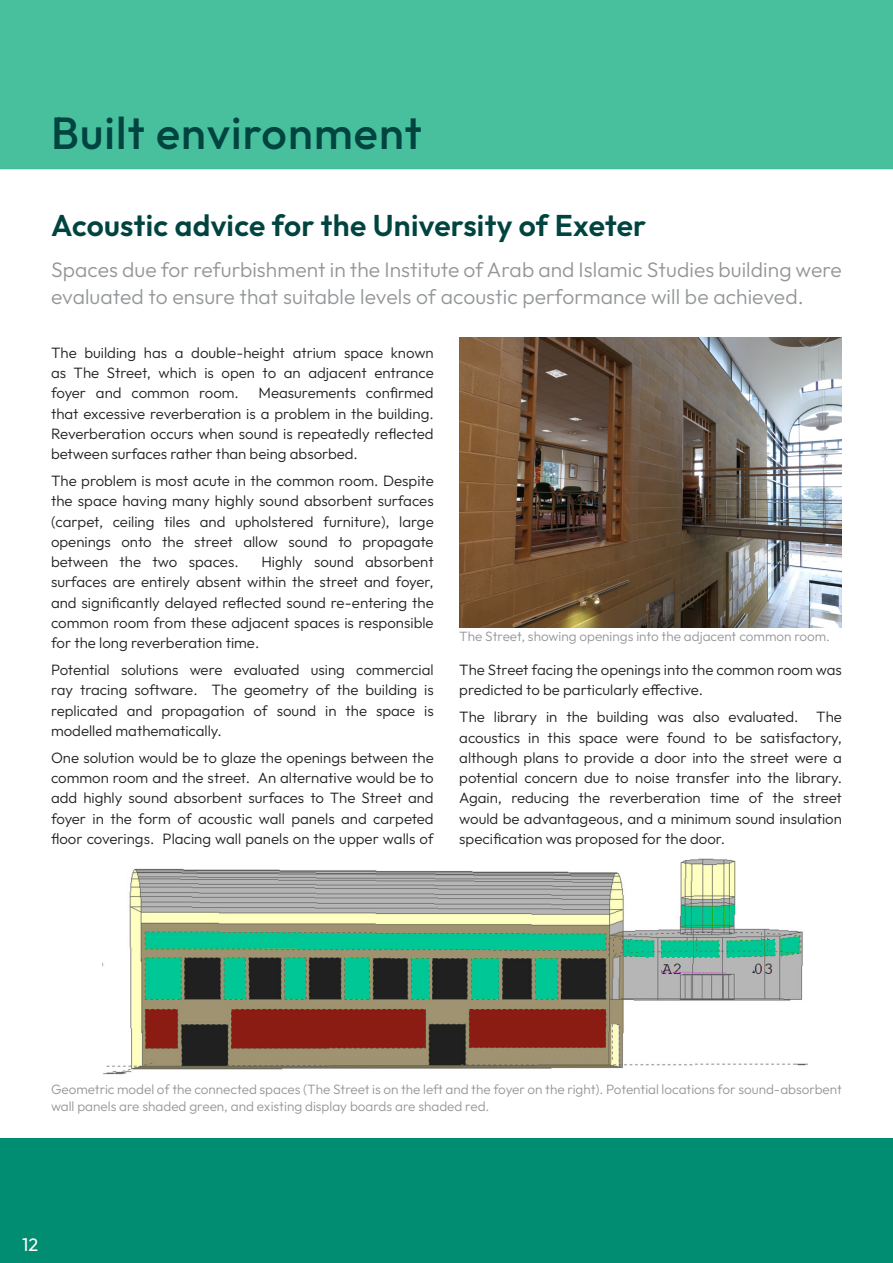
<style>
.page{position:relative;width:893px;height:1263px;background:#fff}
.page>*{position:absolute;margin:0;border:0;box-sizing:border-box;transform-origin:0 0}
.Heading1{font:500 45px "Outfit";letter-spacing:.025em;color:#004440}
.Heading2{font:600 30px "Outfit";letter-spacing:.01em;color:#004440}
.Intro_caption{font:300 21px/27px "Outfit";letter-spacing:.005em;color:#939698}
.t1{font:18px "Outfit";color:#fff}
.Body1{font:300 15px/20.2px "Outfit";color:#231f20;text-align:justify}
.t2{font:300 13.5px/16.8px "Outfit";color:#939698}
</style>
<div class="page">
<div style="left:0;top:0;width:893px;height:169px;background:#48bf9d"></div>
<div style="left:0;top:1138px;width:893px;height:125px;background:#008d71"></div>
<img style="left:102px;top:858px;width:705px;height:217px">
<img style="left:459px;top:338px;width:383px;height:289px">
<p class="Heading1" style="left:51px;top:107px;width:372px">Built environment</p>
<p class="Heading2" style="left:51px;top:209px;width:597px">Acoustic advice for the University of Exeter</p>
<p class="Intro_caption" style="left:51px;top:256px;width:792px">Spaces due for refurbishment in the Institute of Arab and Islamic Studies building were evaluated to ensure that suitable levels of acoustic performance will be achieved.</p>
<p class="Body1" style="left:51px;top:342px;width:384px">The building has a double-height atrium space known as The Street, which is open to an adjacent entrance foyer and common room.</p>
<p class="Body1" style="left:51px;top:383px;width:384px;text-indent:207px">Measurements confirmed that excessive reverberation is a problem in the building.<br>Reverberation occurs when sound is repeatedly reflected between surfaces rather than being absorbed.</p>
<p class="Body1" style="left:51px;top:471px;width:384px">The problem is most acute in the common room. Despite the space having many highly sound absorbent surfaces (carpet, ceiling tiles and upholstered furniture), large openings onto the street allow sound to propagate between the two spaces.</p>
<p class="Body1" style="left:51px;top:552px;width:384px;text-indent:210px">Highly sound absorbent surfaces are entirely absent within the street and foyer, and significantly delayed reflected sound re-entering the common room from these adjacent spaces is responsible for the long reverberation time.</p>
<p class="Body1" style="left:51px;top:660px;width:384px">Potential solutions were evaluated using commercial ray tracing software. The geometry of the building is replicated and propagation of sound in the space is modelled mathematically.</p>
<p class="Body1" style="left:51px;top:747px;width:384px">One solution would be to glaze the openings between the common room and the street. An alternative would be to add highly sound absorbent surfaces to The Street and foyer in the form of acoustic wall panels and carpeted floor coverings. Placing wall panels on the upper walls of</p>
<p class="t2" style="left:459px;top:628px;width:372px">The Street, showing openings into the adjacent common room.</p>
<p class="Body1" style="left:459px;top:660px;width:384px">The Street facing the openings into the common room was predicted to be particularly effective.</p>
<p class="Body1" style="left:459px;top:707px;width:384px">The library in the building was also evaluated. The acoustics in this space were found to be satisfactory, although plans to provide a door into the street were a potential concern due to noise transfer into the library.<br>Again, reducing the reverberation time of the street would be advantageous, and a minimum sound insulation specification was proposed for the door.</p>
<p class="t2" style="left:51px;top:1080px;width:792px">Geometric model of the connected spaces (The Street is on the left and the foyer on the right). Potential locations for sound-absorbent wall panels are shaded green, and existing display boards are shaded red.</p>
<p class="t1" style="left:22px;top:1235px;width:18px">12</p>
</div>
